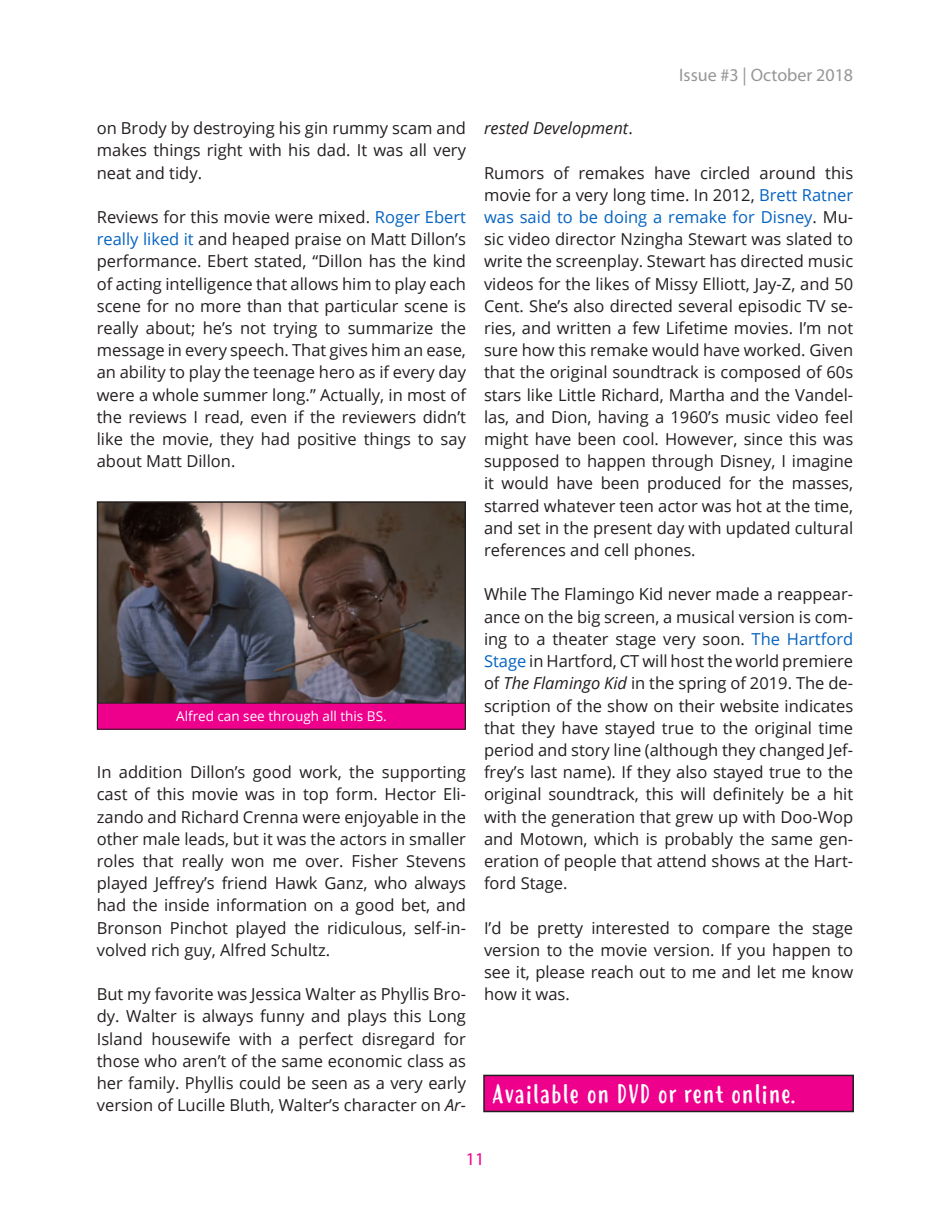
<style>
.page{position:relative;width:932px;height:1215px;background:#fff}
.page>*{position:absolute;margin:0;border:0;box-sizing:border-box;transform-origin:0 0}
.t1{font:27px "Hastoler";color:#fff}
.t2{font:18px "Myriad Pro";color:#969698}
.t3{font:18px "Myriad Pro";color:#ee008c}
.t4{font:16.5px/22.2px "Open Sans";color:#241f1f;text-align:justify}
.t5{font:italic 16.5px "Open Sans";color:#241f1f}
.t6{font:13.5px "Open Sans";color:#fff}
.s1{color:#0563c1}
.s2{font-style:italic}
.s3{font-style:normal}
</style>
<div class="page">
<div style="left:484px;top:1075px;width:369px;height:37px;background:#ee008c"></div>
<div style="left:483px;top:1075px;width:371px;height:37px;border:2px solid #241f1f"></div>
<img style="left:100px;top:504px;width:363px;height:199px">
<div style="left:97px;top:501px;width:369px;height:229px;border:2px solid #241f1f"></div>
<div style="left:98px;top:703px;width:367px;height:26px;background:#ee008c"></div>
<div style="left:97px;top:703px;width:368px;height:27px;border:1px solid #241f1f"></div>
<p class="t4" style="left:97px;top:117px;width:371px">on Brody by destroying his gin rummy scam and makes things right with his dad. It was all very neat and tidy.</p>
<p class="t4" style="left:97px;top:205px;width:371px">Reviews for this movie were mixed. <span class="s1">Roger Ebert really liked it</span> and heaped praise on Matt Dillon’s performance. Ebert stated, “Dillon has the kind of acting intelligence that allows him to play each scene for no more than that particular scene is really about; he’s not trying to summarize the message in every speech. That gives him an ease, an ability to play the teenage hero as if every day were a whole summer long.” Actually, in most of the reviews I read, even if the reviewers didn’t like the movie, they had positive things to say about Matt Dillon.</p>
<p class="t6" style="left:176px;top:707px;width:212px">Alfred can see through all this BS.</p>
<p class="t4" style="left:97px;top:761px;width:371px">In addition Dillon’s good work, the supporting cast of this movie was in top form. Hector Eli&shy;zando and Richard Crenna were enjoyable in the other male leads, but it was the actors in smaller roles that really won me over. Fisher Stevens played Jeffrey’s friend Hawk Ganz, who always had the inside information on a good bet, and Bronson Pinchot played the ridiculous, self-in&shy;volved rich guy, Alfred Schultz.</p>
<p class="t4" style="left:97px;top:983px;width:371px">But my favorite was Jessica Walter as Phyllis Bro&shy;dy. Walter is always funny and plays this Long Island housewife with a perfect disregard for those who aren’t of the same economic class as her family. Phyllis could be seen as a very early version of Lucille Bluth, Walter’s character on <span class="s2">Ar-</span></p>
<p class="t2" style="left:679px;top:64px;width:175px">Issue #3 | October 2018</p>
<p class="t5" style="left:484px;top:117px;width:150px">rested Development<span class="s3">.</span></p>
<p class="t4" style="left:484px;top:161px;width:371px">Rumors of remakes have circled around this movie for a very long time. In 2012, <span class="s1">Brett Ratner was said to be doing a remake for Disney</span>. Mu&shy;sic video director Nzingha Stewart was slated to write the screenplay. Stewart has directed music videos for the likes of Missy Elliott, Jay-Z, and 50<br>Cent. She’s also directed several episodic TV se&shy;ries, and written a few Lifetime movies. I’m not sure how this remake would have worked. Given that the original soundtrack is composed of 60s stars like Little Richard, Martha and the Vandel&shy;las, and Dion, having a 1960’s music video feel might have been cool. However, since this was supposed to happen through Disney, I imagine it would have been produced for the masses, starred whatever teen actor was hot at the time, and set in the present day with updated cultural references and cell phones.</p>
<p class="t4" style="left:484px;top:583px;width:371px">While The Flamingo Kid never made a reappear&shy;ance on the big screen, a musical version is com&shy;ing to a theater stage very soon. <span class="s1">The Hartford Stage</span> in Hartford, CT will host the world premiere of <span class="s2">The Flamingo Kid</span> in the spring of 2019. The de&shy;scription of the show on their website indicates that they have stayed true to the original time period and story line (although they changed Jef&shy;frey’s last name). If they also stayed true to the original soundtrack, this will definitely be a hit with the generation that grew up with Doo-Wop and Motown, which is probably the same gen&shy;eration of people that attend shows at the Hart&shy;ford Stage.</p>
<p class="t4" style="left:484px;top:916px;width:371px">I’d be pretty interested to compare the stage version to the movie version. If you happen to see it, please reach out to me and let me know how it was.</p>
<h1 class="t1" style="left:492px;top:1079px;width:304px">Available on DVD or rent online.</h1>
<p class="t3" style="left:466px;top:1148px;width:20px">11</p>
</div>
